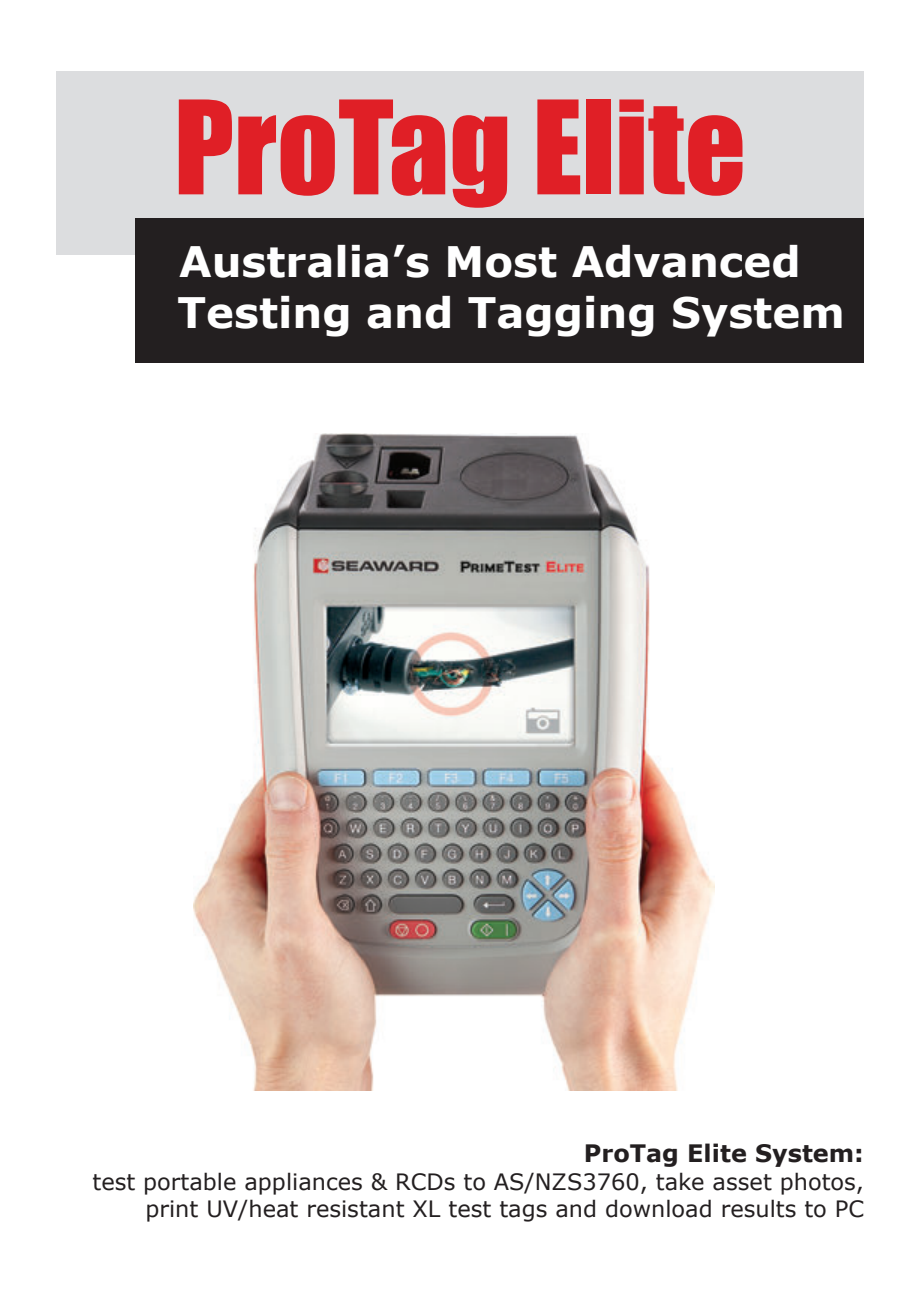
<style>
.page{position:relative;width:920px;height:1290px;background:#fff}
.page>*{position:absolute;margin:0;border:0;box-sizing:border-box;transform-origin:0 0}
.t1{font:120px "Impact";color:#e01f26}
.t2{font:700 42px/50.4px "Verdana";color:#fff}
.t3{font:700 24px "Verdana";color:#231f20}
.t4{font:22.5px/27px "Verdana";color:#231f20;text-align:right}
</style>
<div class="page">
<div style="left:56px;top:71px;width:808px;height:183px;background:#dcdddf"></div>
<img style="left:194px;top:434px;width:520px;height:656px">
<div style="left:135px;top:219px;width:729px;height:144px;background:#231f20"></div>
<h1 class="t1" style="left:174px;top:83px;width:574px">ProTag Elite</h1>
<h2 class="t2" style="left:178px;top:236px;width:669px">Australia’s Most Advanced<br>Testing and Tagging System</h2>
<p class="t3" style="left:584px;top:1138px;width:282px">ProTag Elite System:</p>
<p class="t4" style="left:92px;top:1167px;width:773px">test portable appliances &amp; RCDs to AS/NZS3760, take asset photos, print UV/heat resistant XL test tags and download results to PC</p>
</div>
